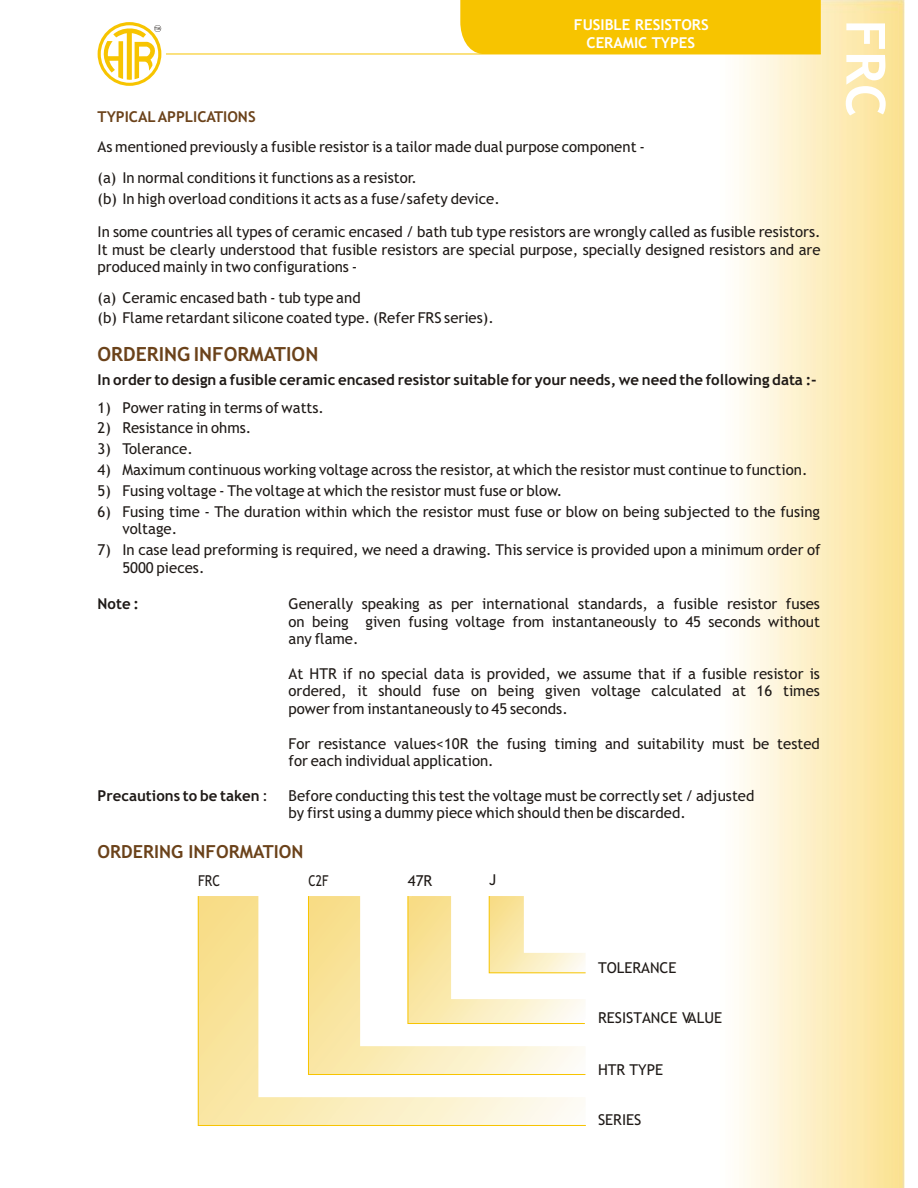
<style>
.page{position:relative;width:918px;height:1188px;background:#fff}
.page>*{position:absolute;margin:0;border:0;box-sizing:border-box;transform-origin:0 0}
.t1{font:700 54px "Trebuchet MS";color:#fff}
.t2{font:700 19.5px "Trebuchet MS";color:#6b421a}
.t3{font:700 18px "Trebuchet MS";color:#6b421a}
.t4{font:15px/17.4px "Trebuchet MS";color:#1f1a17}
.t5{font:700 15px "Trebuchet MS";color:#1f1a17}
.t6{font:700 15px/17.4px "Trebuchet MS";color:#fff;text-align:center}
.t7{font:700 15px "Trebuchet MS";color:#6b421a}
.t8{font:15px "Trebuchet MS";color:#1f1a17;scale:.86 1}
.t9{font:15px "Trebuchet MS";color:#1f1a17;scale:.81 1}
.t10{font:4.2px "Trebuchet MS";color:#1f1a17}
.s1{font-weight:400}
</style>
<div class="page">
<img style="left:739px;top:0;width:166px;height:1188px">
<div style="left:460px;top:0;width:361px;height:54px;background:#f7c400"></div>
<hr style="left:166px;top:54px;width:655px;height:1px;background:#f7c400">
<svg style="left:197px;top:896px;width:389px;height:230px"></svg>
<svg style="left:98px;top:22px;width:63px;height:64px"></svg>
<p class="t10" style="left:155px;top:27px;width:7px">TM</p>
<p class="t7" style="left:98px;top:111px;width:160px">TYPICAL APPLICATIONS</p>
<p class="t6" style="left:574px;top:18px;width:136px">FUSIBLE RESISTORS<br>CERAMIC TYPES</p>
<p class="t4" style="left:98px;top:133px;width:549px;line-height:30.5px">As mentioned previously a fusible resistor is a tailor made dual purpose component - (a) In normal conditions it functions as a resistor.</p>
<p class="t4" style="left:98px;top:191px;width:404px">(b) In high overload conditions it acts as a fuse/safety device.</p>
<p class="t4" style="left:98px;top:225px;width:725px;text-align:justify">In some countries all types of ceramic encased / bath tub type resistors are wrongly called as fusible resistors.<br>It must be clearly understood that fusible resistors are special purpose, specially designed resistors and are produced mainly in two configurations -</p>
<p class="t4" style="left:98px;top:288px;width:398px;line-height:20.9px">(a) Ceramic encased bath - tub type and<br>(b) Flame retardant silicone coated type. (Refer FRS series).</p>
<h2 class="t2" style="left:98px;top:347px;width:222px">ORDERING INFORMATION</h2>
<p class="t5" style="left:98px;top:374px;width:721px">In order to design a fusible ceramic encased resistor suitable for your needs, we need the following data :-</p>
<p class="t4" style="left:98px;top:400px;width:228px">1) Power rating in terms of watts.</p>
<p class="t4" style="left:98px;top:421px;width:155px">2) Resistance in ohms.</p>
<p class="t4" style="left:98px;top:442px;width:97px">3) Tolerance.</p>
<p class="t4" style="left:98px;top:463px;width:711px">4) Maximum continuous working voltage across the resistor, at which the resistor must continue to function.</p>
<p class="t4" style="left:98px;top:483px;width:466px">5) Fusing voltage - The voltage at which the resistor must fuse or blow.</p>
<p class="t4" style="left:122px;top:504px;width:699px;text-indent:-25px">6) Fusing time - The duration within which the resistor must fuse or blow on being subjected to the fusing voltage.</p>
<p class="t4" style="left:122px;top:543px;width:700px;text-indent:-25px">7) In case lead preforming is required, we need a drawing. This service is provided upon a minimum order of<br>5000 pieces.</p>
<p class="t5" style="left:98px;top:598px;width:43px">Note :</p>
<p class="t4" style="left:289px;top:597px;width:533px;text-align:justify">Generally speaking as per international standards, a fusible resistor fuses on being given fusing voltage from instantaneously to 45 seconds without any flame.</p>
<p class="t4" style="left:289px;top:666px;width:533px;text-align:justify">At HTR if no special data is provided, we assume that if a fusible resistor is ordered, it should fuse on being given voltage calculated at 16 times power from instantaneously to 45 seconds.</p>
<p class="t4" style="left:289px;top:736px;width:533px">For resistance values&lt;10R the fusing timing and suitability must be tested for each individual application.</p>
<p class="t5" style="left:98px;top:790px;width:172px">Precautions to be taken <span class="s1">:</span></p>
<p class="t4" style="left:289px;top:788px;width:467px">Before conducting this test the voltage must be correctly set / adjusted by first using a dummy piece which should then be discarded.</p>
<p class="t3" style="left:98px;top:844px;width:207px">ORDERING INFORMATION</p>
<p class="t8" style="left:198px;top:874px;width:27px">FRC</p>
<p class="t9" style="left:308px;top:874px;width:26px">C2F</p>
<p class="t4" style="left:408px;top:873px;width:26px">47R</p>
<p class="t4" style="left:489px;top:873px;width:9px">J</p>
<h1 class="t1" style="left:886px;top:19px;width:99px;rotate:90deg">FRC</h1>
<p class="t4" style="left:598px;top:960px;width:80px">TOLERANCE</p>
<p class="t4" style="left:598px;top:1011px;width:126px">RESISTANCE VALUE</p>
<p class="t4" style="left:598px;top:1062px;width:67px">HTR TYPE</p>
<p class="t4" style="left:598px;top:1113px;width:45px">SERIES</p>
</div>
